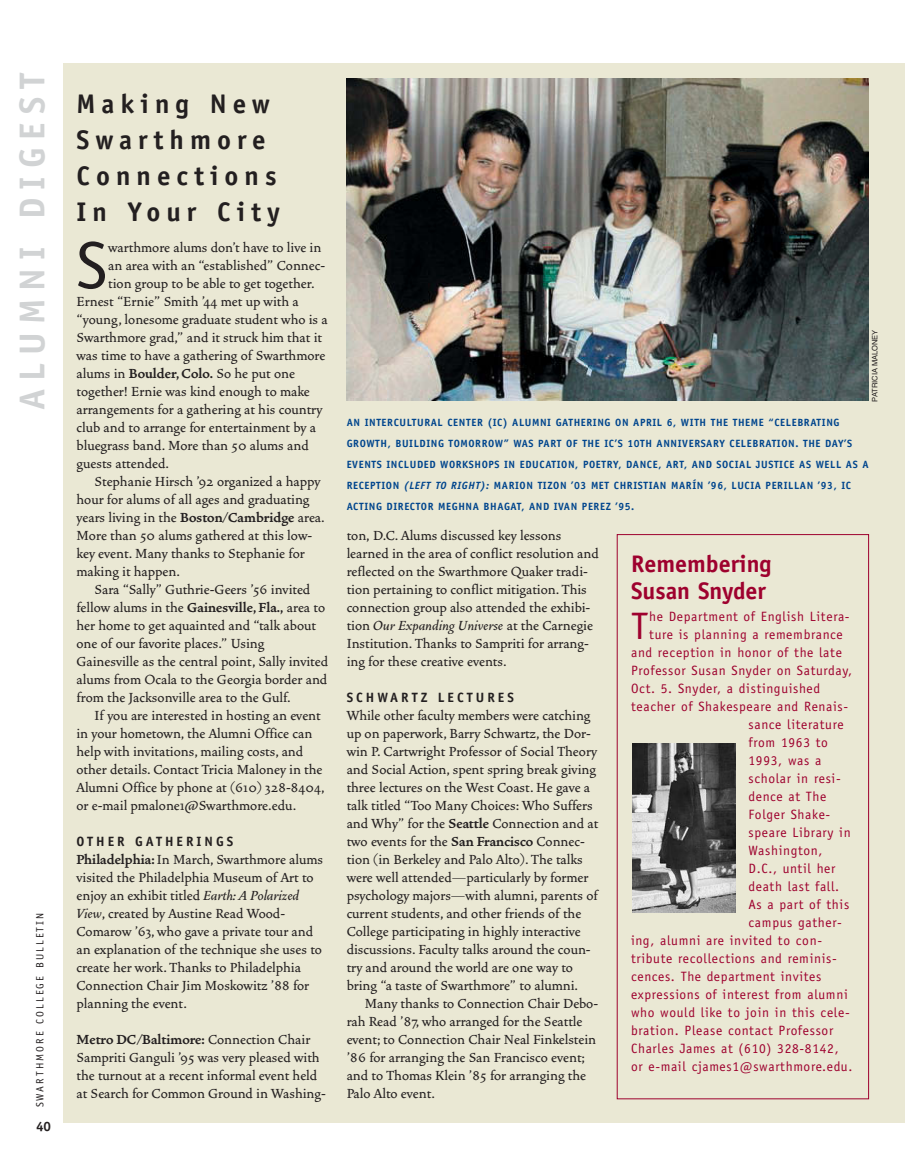
<style>
.page{position:relative;width:905px;height:1175px;background:#fff}
.page>*{position:absolute;margin:0;border:0;box-sizing:border-box;transform-origin:0 0}
.t1{font:66.75px "Officina Sans";color:#231f20}
.t2{font:38.4px "Officina Sans";color:#9e012e}
.t3{font:700 36px "Officina Sans";letter-spacing:.22em;color:#d1d3d4}
.t4{font:700 27px/36px "Officina Sans";letter-spacing:.22em;color:#231f20}
.t5{font:700 24px/27px "Officina Sans";color:#9e012e}
.t6{font:500 16.5px/18px "Vendetta";color:#231f20}
.t7{font:13.5px "Officina Sans";letter-spacing:.05em;color:#9e012e}
.t8{font:700 13.5px "Officina Sans";letter-spacing:.22em;color:#231f20}
.t9{font:700 10.5px/21px "Officina Sans";letter-spacing:.055em;color:#00458d}
.t10{font:10.5px "Officina Sans";letter-spacing:.2em;color:#231f20}
.t11{font:7.5px "Helvetica";color:#231f20}
.s1{font-weight:700}
.s2{font-style:italic}
</style>
<div class="page">
<div style="left:63px;top:63px;width:841px;height:1059px;background:#eae8d4"></div>
<img style="left:346px;top:79px;width:522px;height:321px">
<img style="left:632px;top:743px;width:103px;height:169px">
<h3 class="t3" style="left:10px;top:410px;width:339px;rotate:-90deg">ALUMNI DIGEST</h3>
<p class="t10" style="left:34px;top:1107px;width:196px;rotate:-90deg">SWARTHMORE COLLEGE BULLETIN</p>
<p class="t8" style="left:36px;top:1117px;width:17px">40</p>
<h3 class="t4" style="left:76px;top:86px;width:205px">Making New<br>Swarthmore<br>Connections<br>In Your City</h3>
<h1 class="t1" style="left:76px;top:226px;width:32px">S</h1>
<p class="t6" style="left:108px;top:239px;width:214px">warthmore alums don’t have to live in</p>
<p class="t6" style="left:108px;top:257px;width:218px">an area with an “established" Connec-</p>
<p class="t6" style="left:108px;top:275px;width:208px">tion group to be able to get together.</p>
<p class="t6" style="left:77px;top:293px;width:224px">Ernest “Ernie" Smith ’44 met up with a</p>
<p class="t6" style="left:77px;top:311px;width:253px">“young, lonesome graduate student who is a</p>
<p class="t6" style="left:77px;top:329px;width:247px">Swarthmore grad,” and it struck him that it</p>
<p class="t6" style="left:77px;top:347px;width:250px">was time to have a gathering of Swarthmore</p>
<p class="t6" style="left:77px;top:365px;width:220px">alums in <span class="s1">Boulder, Colo.</span> So he put one</p>
<p class="t6" style="left:77px;top:383px;width:235px">together! Ernie was kind enough to make</p>
<p class="t6" style="left:77px;top:401px;width:247px">arrangements for a gathering at his country</p>
<p class="t6" style="left:77px;top:419px;width:241px">club and to arrange for entertainment by a</p>
<p class="t6" style="left:77px;top:437px;width:234px">bluegrass band. More than 50 alums and</p>
<p class="t6" style="left:77px;top:455px;width:94px">guests attended.</p>
<p class="t6" style="left:95px;top:473px;width:227px">Stephanie Hirsch ’92 organized a happy</p>
<p class="t6" style="left:77px;top:491px;width:234px">hour for alums of all ages and graduating</p>
<p class="t6" style="left:77px;top:509px;width:250px">years living in the <span class="s1">Boston/Cambridge</span> area.</p>
<p class="t6" style="left:76px;top:527px;width:237px">More than 50 alums gathered at this low-</p>
<p class="t6" style="left:76px;top:545px;width:230px">key event. Many thanks to Stephanie for</p>
<p class="t6" style="left:76px;top:563px;width:105px">making it happen.</p>
<p class="t6" style="left:94px;top:581px;width:217px">Sara “Sally" Guthrie-Geers ’56 invited</p>
<p class="t6" style="left:76px;top:599px;width:250px">fellow alums in the <span class="s1">Gainesville, Fla.,</span> area to</p>
<p class="t6" style="left:76px;top:617px;width:241px">her home to get aquainted and “talk about</p>
<p class="t6" style="left:76px;top:635px;width:189px">one of our favorite places." Using</p>
<p class="t6" style="left:76px;top:653px;width:253px">Gainesville as the central point, Sally invited</p>
<p class="t6" style="left:76px;top:671px;width:252px">alums from Ocala to the Georgia border and</p>
<p class="t6" style="left:76px;top:689px;width:216px">from the Jacksonville area to the Gulf.</p>
<p class="t6" style="left:94px;top:707px;width:228px">If you are interested in hosting an event</p>
<p class="t6" style="left:76px;top:725px;width:237px">in your hometown, the Alumni Office can</p>
<p class="t6" style="left:76px;top:743px;width:228px">help with invitations, mailing costs, and</p>
<p class="t6" style="left:76px;top:761px;width:247px">other details. Contact Tricia Maloney in the</p>
<p class="t6" style="left:76px;top:779px;width:250px">Alumni Office by phone at (610) 328-8404,</p>
<p class="t6" style="left:76px;top:797px;width:221px">or e-mail pmalone1@Swarthmore.edu.</p>
<p class="t8" style="left:76px;top:833px;width:158px">OTHER GATHERINGS</p>
<p class="t6" style="left:76px;top:851px;width:248px"><span class="s1">Philadelphia:</span>In March, Swarthmore alums visited the Philadelphia Museum of Art to enjoy an exhibit titled <span class="s2">Earth: A Polarized View</span>, created by Austine Read Wood-Comarow ’63, who gave a private tour and an explanation of the technique she uses to create her work. Thanks to Philadelphia Connection Chair Jim Moskowitz ’88 for planning the event.</p>
<p class="t6" style="left:76px;top:1031px;width:251px"><span class="s1">Metro DC/Baltimore:</span> Connection Chair Sampriti Ganguli ’95 was very pleased with the turnout at a recent informal event held at Search for Common Ground in Washing-</p>
<p class="t11" style="left:868px;top:401px;width:74px;rotate:-90deg">PATRICIA MALONEY</p>
<p class="t9" style="left:346px;top:411px;width:523px">AN INTERCULTURAL CENTER (IC) ALUMNI GATHERING ON APRIL 6, WITH THE THEME “CELEBRATING GROWTH, BUILDING TOMORROW” WAS PART OF THE IC’S 10TH ANNIVERSARY CELEBRATION. THE DAY’S EVENTS INCLUDED WORKSHOPS IN EDUCATION, POETRY, DANCE, ART, AND SOCIAL JUSTICE AS WELL AS A RECEPTION <span class="s2">(LEFT TO RIGHT):</span> MARION TIZON ’03 MET CHRISTIAN MARÍN ’96, LUCIA PERILLAN ’93, IC ACTING DIRECTOR MEGHNA BHAGAT, AND IVAN PEREZ ’95.</p>
<p class="t6" style="left:347px;top:527px;width:254px">ton, D.C. Alums discussed key lessons learned in the area of conflict resolution and reflected on the Swarthmore Quaker tradi&shy;tion pertaining to conflict mitigation. This connection group also attended the exhibi&shy;tion <span class="s2">Our Expanding Universe</span> at the Carnegie Institution. Thanks to Sampriti for arrang&shy;ing for these creative events.</p>
<p class="t8" style="left:346px;top:689px;width:169px">SCHWARTZ LECTURES</p>
<p class="t6" style="left:346px;top:707px;width:253px">While other faculty members were catching up on paperwork, Barry Schwartz, the Dor&shy;win P. Cartwright Professor of Social Theory and Social Action, spent spring break giving three lectures on the West Coast. He gave a talk titled “Too Many Choices: Who Suffers and Why" for the <span class="s1">Seattle</span> Connection and at two events for the <span class="s1">San Francisco</span> Connec&shy;tion (in Berkeley and Palo Alto). The talks were well attended—particularly by former psychology majors—with alumni, parents of current students, and other friends of the College participating in highly interactive discussions. Faculty talks around the coun&shy;try and around the world are one way to bring “a taste of Swarthmore" to alumni.</p>
<p class="t6" style="left:347px;top:995px;width:253px;text-indent:18px">Many thanks to Connection Chair Debo&shy;rah Read ’87, who arranged for the Seattle event; to Connection Chair Neal Finkelstein ’86 for arranging the San Francisco event; and to Thomas Klein ’85 for arranging the Palo Alto event.</p>
<h3 class="t5" style="left:631px;top:550px;width:142px">Remembering<br>Susan Snyder</h3>
<h2 class="t2" style="left:631px;top:604px;width:19px">T</h2>
<p class="t7" style="left:649px;top:609px;width:202px">he Department of English Litera-</p>
<p class="t7" style="left:649px;top:627px;width:195px">ture is planning a remembrance</p>
<p class="t7" style="left:631px;top:645px;width:212px">and reception in honor of the late</p>
<p class="t7" style="left:631px;top:663px;width:222px">Professor Susan Snyder on Saturday,</p>
<p class="t7" style="left:631px;top:681px;width:191px">Oct. 5. Snyder, a distinguished</p>
<p class="t7" style="left:631px;top:699px;width:218px">teacher of Shakespeare and Renais-</p>
<p class="t7" style="left:748px;top:717px;width:97px">sance literature</p>
<p class="t7" style="left:748px;top:735px;width:81px">from 1963 to</p>
<p class="t7" style="left:748px;top:753px;width:74px">1993, was a</p>
<p class="t7" style="left:748px;top:771px;width:94px">scholar in resi-</p>
<p class="t7" style="left:748px;top:789px;width:79px">dence at The</p>
<p class="t7" style="left:748px;top:807px;width:83px">Folger Shake-</p>
<p class="t7" style="left:748px;top:825px;width:104px">speare Library in</p>
<p class="t7" style="left:748px;top:843px;width:76px">Washington,</p>
<p class="t7" style="left:748px;top:861px;width:88px">D.C., until her</p>
<p class="t7" style="left:748px;top:879px;width:92px">death last fall.</p>
<p class="t7" style="left:748px;top:897px;width:102px">As a part of this</p>
<p class="t7" style="left:748px;top:915px;width:95px">campus gather-</p>
<p class="t7" style="left:631px;top:933px;width:192px">ing, alumni are invited to con-</p>
<p class="t7" style="left:631px;top:951px;width:207px">tribute recollections and reminis-</p>
<p class="t7" style="left:631px;top:969px;width:192px">cences. The department invites</p>
<p class="t7" style="left:631px;top:987px;width:218px">expressions of interest from alumni</p>
<p class="t7" style="left:631px;top:1005px;width:220px">who would like to join in this cele-</p>
<p class="t7" style="left:631px;top:1023px;width:204px">bration. Please contact Professor</p>
<p class="t7" style="left:631px;top:1041px;width:209px">Charles James at (610) 328-8142,</p>
<p class="t7" style="left:631px;top:1059px;width:223px">or e-mail cjames1@swarthmore.edu.</p>
</div>
